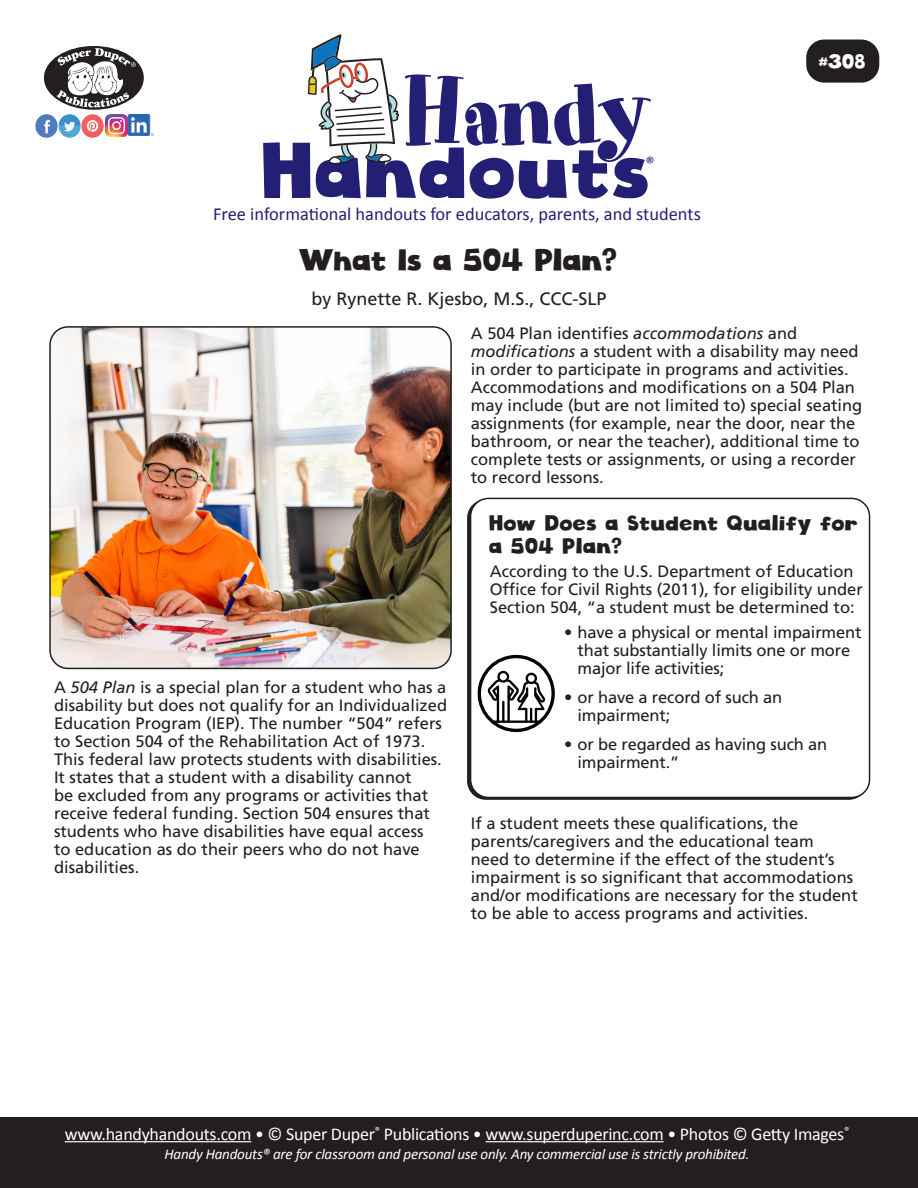
<style>
.page{position:relative;width:918px;height:1188px;background:#fff}
.page>*{position:absolute;margin:0;border:0;box-sizing:border-box;transform-origin:0 0}
.t1{font:93.75px "Art Department JNL";letter-spacing:-.03em;color:#231f75}
.t2{font:76.8px "Cloudy Witha Chanceof Love";color:#231f75}
.HH_Title{font:30px "Cloudy Witha Chanceof Love";letter-spacing:-.02em;color:#231f20}
.HH_Text{font:21px/22.5px "Cloudy Witha Chanceof Love";color:#231f20}
.t3{font:19.5px "Cloudy Witha Chanceof Love";color:#fff}
.t4{font:18.45px "Calibri";color:#231f75}
.t5{font:18px "Calibri";letter-spacing:-.015em;color:#fff}
.HH_Author{font:18px "Frutiger LT Std";color:#231f20}
.t6{font:18px "Calibri";color:#231f75}
.HH_Text-2{font:16.5px/18px "Frutiger LT Std";color:#231f20}
.t7{font:italic 15px "Calibri";letter-spacing:-.015em;color:#fff}
.s1{font-style:italic}
.s2{font-weight:700}
</style>
<div class="page">
<div style="left:806px;top:40px;width:73px;height:43px;background:#231f20;border-radius:18px"></div>
<div style="left:44px;top:46px;width:100px;height:64px;background:#231f20;border-radius:50%"></div>
<svg style="left:56px;top:48px;width:80px;height:60px"></svg>
<img style="left:36px;top:115px;width:68px;height:22px">
<img style="left:106px;top:115px;width:21px;height:21px">
<img style="left:129px;top:115px;width:24px;height:21px">
<svg style="left:308px;top:34px;width:91px;height:129px"></svg>
<img style="left:52px;top:329px;width:397px;height:339px">
<div style="left:49px;top:326px;width:403px;height:343px;border:2px solid #231f20;border-radius:18px"></div>
<div style="left:470px;top:498px;width:400px;height:300px;border:2px solid #231f20;border-radius:18px"></div>
<svg style="left:487px;top:671px;width:58px;height:52px"></svg>
<hr style="left:492px;top:721px;width:49px;height:2px;background:#040503">
<div style="left:478px;top:655px;width:77px;height:77px;border:3px solid #040503;border-radius:50%"></div>
<div style="left:0;top:1118px;width:918px;height:70px;background:#231f20"></div>
<hr style="left:65px;top:1141px;width:186px;height:1px;background:#fff">
<hr style="left:486px;top:1141px;width:178px;height:1px;background:#fff">
<p class="t1" style="left:402px;top:57px;width:252px">Handy</p>
<p class="t2" style="left:264px;top:123px;width:391px">Handouts</p>
<p class="t6" style="left:646px;top:150px;width:11px">®</p>
<p class="t4" style="left:213px;top:201px;width:489px">Free informational handouts for educators, parents, and students</p>
<p class="HH_Title" style="left:300px;top:241px;width:320px">What Is a 504 Plan?</p>
<p class="HH_Author" style="left:311px;top:288px;width:297px">by Rynette R. Kjesbo, M.S., CCC-SLP</p>
<p class="t3" style="left:819px;top:49px;width:48px">#308</p>
<p class="HH_Text-2" style="left:54px;top:679px;width:395px">A <span class="s1">504 Plan</span> is a special plan for a student who has a disability but does not qualify for an Individualized Education Program (IEP). The number “504” refers to Section 504 of the Rehabilitation Act of 1973.<br>This federal law protects students with disabilities.<br>It states that a student with a disability cannot<br>be excluded from any programs or activities that receive federal funding. Section 504 ensures that students who have disabilities have equal access<br>to education as do their peers who do not have disabilities.</p>
<p class="HH_Text-2" style="left:471px;top:324px;width:393px">A 504 Plan identifies <span class="s1">accommodations</span> and <span class="s1">modifications</span> a student with a disability may need in order to participate in programs and activities.<br>Accommodations and modifications on a 504 Plan may include (but are not limited to) special seating assignments (for example, near the door, near the bathroom, or near the teacher), additional time to complete tests or assignments, or using a recorder to record lessons.</p>
<p class="HH_Text" style="left:490px;top:512px;width:371px">How Does a Student Qualify for a 504 Plan?</p>
<p class="HH_Text-2" style="left:490px;top:563px;width:374px">According to the U.S. Department of Education<br>Office for Civil Rights (2011), for eligibility under<br>Section 504, “a student must be determined to:</p>
<p class="HH_Text-2" style="left:578px;top:623px;width:285px;text-indent:-14px"><span class="s2">•</span> have a physical or mental impairment that substantially limits one or more major life activities;</p>
<p class="HH_Text-2" style="left:578px;top:688px;width:206px;text-indent:-14px"><span class="s2">•</span> or have a record of such an impairment;</p>
<p class="HH_Text-2" style="left:578px;top:735px;width:251px;text-indent:-14px"><span class="s2">•</span> or be regarded as having such an impairment.”</p>
<p class="HH_Text-2" style="left:471px;top:814px;width:388px">If a student meets these qualifications, the parents/caregivers and the educational team<br>need to determine if the effect of the student’s impairment is so significant that accommodations and/or modifications are necessary for the student to be able to access programs and activities.</p>
<p class="t5" style="left:65px;top:1121px;width:786px">www.handyhandouts.com • © Super Duper<sup>®</sup> Publications • www.superduperinc.com • Photos © Getty Images<sup>®</sup></p>
<p class="t7" style="left:164px;top:1144px;width:587px">Handy Handouts® are for classroom and personal use only. Any commercial use is strictly prohibited.</p>
</div>
